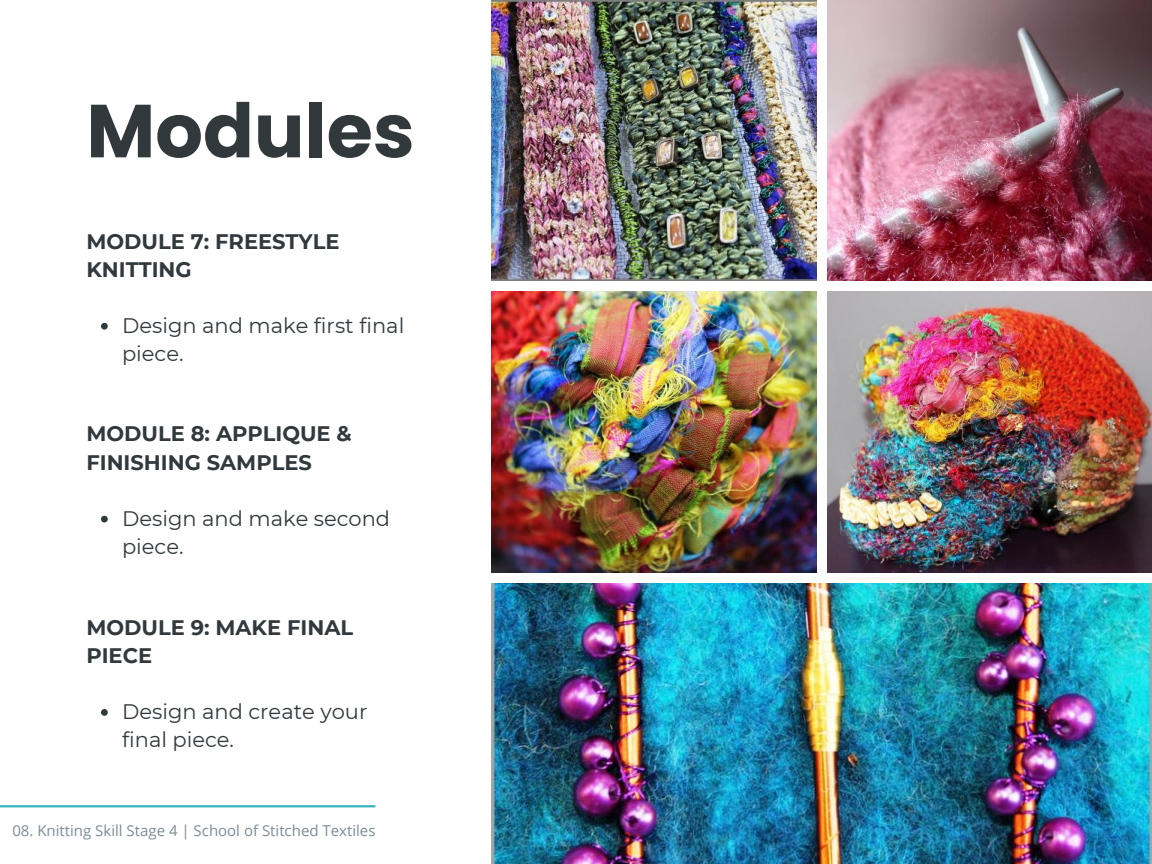
<style>
.page{position:relative;width:1152px;height:864px;background:#fff}
.page>*{position:absolute;margin:0;border:0;box-sizing:border-box;transform-origin:0 0}
.t1{font:700 75px "Poppins";color:#32393c}
.t2{font:21px/28.2px "Montserrat";color:#32393c}
.t3{font:700 21px/28.2px "Montserrat";color:#32393c}
.t4{font:15px "Open Sans";color:#7c8d95}
</style>
<div class="page">
<img style="left:491px;top:0;width:325px;height:280px">
<img style="left:827px;top:0;width:325px;height:280px">
<img style="left:491px;top:291px;width:325px;height:282px">
<img style="left:827px;top:291px;width:325px;height:282px">
<img style="left:491px;top:584px;width:661px;height:280px">
<svg style="left:101px;top:516px;width:7px;height:6px"></svg>
<svg style="left:101px;top:709px;width:7px;height:7px"></svg>
<svg style="left:101px;top:323px;width:7px;height:7px"></svg>
<hr style="left:0;top:805px;width:375px;height:2px;background:#39b4bf">
<h1 class="t1" style="left:86px;top:79px;width:330px">Modules</h1>
<p class="t3" style="left:86px;top:227px;width:255px">MODULE 7: FREESTYLE<br>KNITTING</p>
<p class="t2" style="left:122px;top:311px;width:284px">Design and make first final piece.</p>
<p class="t3" style="left:86px;top:420px;width:267px">MODULE 8: APPLIQUE &amp;<br>FINISHING SAMPLES</p>
<p class="t2" style="left:122px;top:504px;width:270px">Design and make second piece.</p>
<p class="t3" style="left:86px;top:613px;width:268px">MODULE 9: MAKE FINAL<br>PIECE</p>
<p class="t2" style="left:122px;top:698px;width:247px">Design and create your final piece.</p>
<p class="t4" style="left:12px;top:820px;width:365px">08. Knitting Skill Stage 4 | School of Stitched Textiles</p>
</div>
